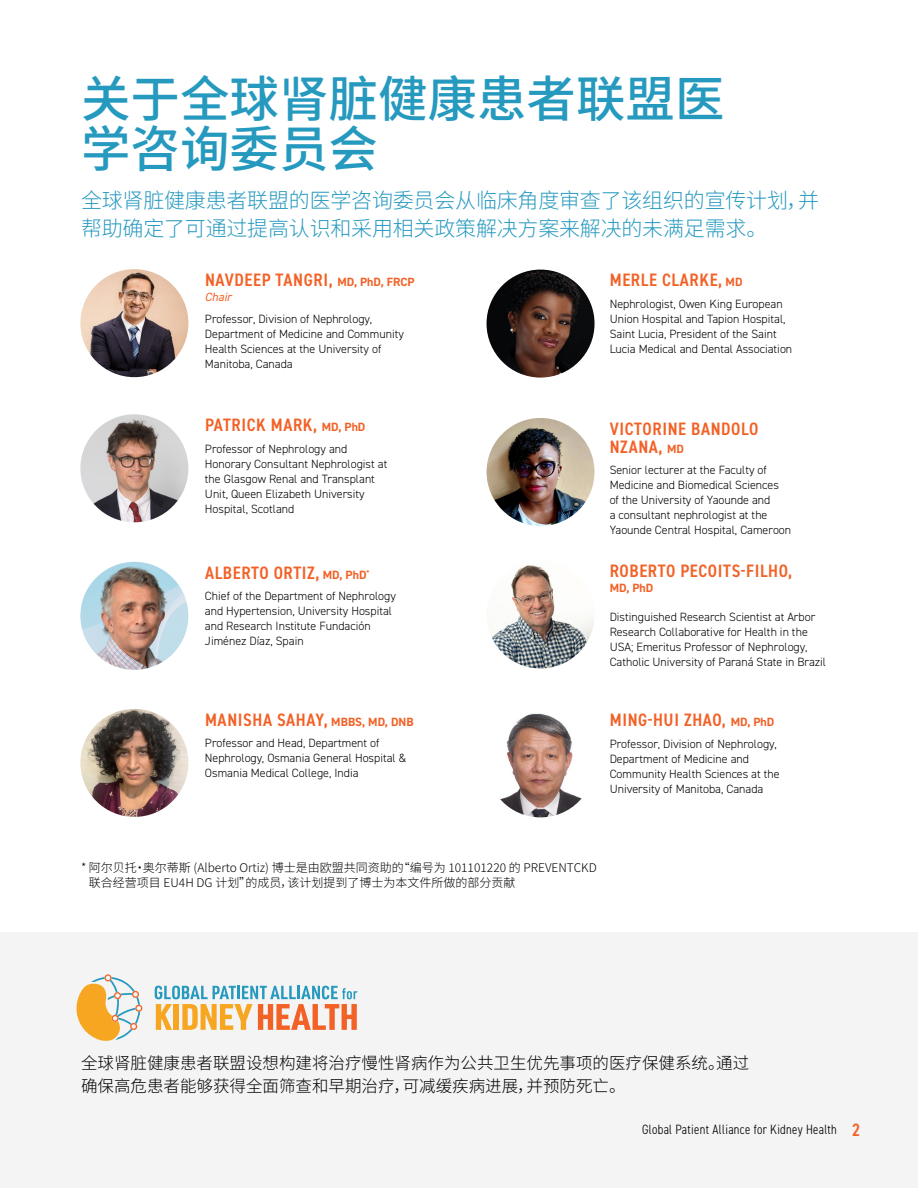
<style>
.page{position:relative;width:918px;height:1188px;background:#fff}
.page>*{position:absolute;margin:0;border:0;box-sizing:border-box;transform-origin:0 0}
.t1{font:500 49.5px/49.5px "Source Han Sans SC";color:#2699bf}
.t2{font:300 21px/28.5px "Source Han Sans SC";letter-spacing:-.01em;color:#2699bf}
.t3{font:600 condensed 18px/18px "DIN2014";letter-spacing:.035em;color:#f26126}
.t4{font:300 16.5px/22.5px "Source Han Sans SC";color:#000}
.t5{font:300 condensed 13.5px "DIN2014";letter-spacing:.025em;color:#000}
.t6{font:300 12px/15px "DIN2014";color:#000}
.t7{font:300 12px/15px "Source Han Sans SC";color:#000}
.t8{font:700 12px "DIN2014";color:#f26126}
.t9{font:italic 12px "DIN2014";color:#f26126}
.s1{font-weight:700;font-stretch:normal;font-size:12px}
.s2{font-weight:600;font-size:18px;color:#f26126}
</style>
<div class="page">
<div style="left:0;top:932px;width:918px;height:256px;background:#f4f4f4"></div>
<img style="left:80px;top:269px;width:108px;height:108px;border-radius:54px">
<img style="left:487px;top:709px;width:108px;height:108px;border-radius:54px">
<svg style="left:155px;top:986px;width:202px;height:44px"></svg>
<svg style="left:76px;top:974px;width:67px;height:67px"></svg>
<img style="left:487px;top:270px;width:108px;height:108px;border-radius:54px">
<img style="left:80px;top:414px;width:108px;height:108px;border-radius:54px">
<img style="left:487px;top:418px;width:108px;height:108px;border-radius:54px">
<img style="left:80px;top:562px;width:108px;height:108px;border-radius:54px">
<img style="left:80px;top:709px;width:108px;height:108px;border-radius:54px">
<img style="left:487px;top:561px;width:108px;height:108px;border-radius:54px">
<h1 class="t1" style="left:81px;top:76px;width:645px">关于全球肾脏健康患者联盟医学咨询委员会</h1>
<h2 class="t2" style="left:81px;top:186px;width:740px">全球肾脏健康患者联盟的医学咨询委员会从临床角度审查了该组织的宣传计划，并帮助确定了可通过提高认识和采用相关政策解决方案来解决的未满足需求。</h2>
<h3 class="t3" style="left:205px;top:270px;width:211px">NAVDEEP TANGRI, <span class="s1">MD, PhD, FRCP</span></h3>
<p class="t9" style="left:205px;top:289px;width:28px">Chair</p>
<p class="t6" style="left:205px;top:311px;width:200px">Professor, Division of Nephrology,<br>Department of Medicine and Community<br>Health Sciences at the University of<br>Manitoba, Canada</p>
<h3 class="t3" style="left:205px;top:415px;width:162px">PATRICK MARK, <span class="s1">MD, PhD</span></h3>
<p class="t6" style="left:205px;top:441px;width:184px">Professor of Nephrology and<br>Honorary Consultant Nephrologist at the Glasgow Renal and Transplant<br>Unit, Queen Elizabeth University<br>Hospital, Scotland</p>
<h3 class="t3" style="left:205px;top:563px;width:166px">ALBERTO ORTIZ, <span class="s1">MD, PhD</span><sup>*</sup></h3>
<p class="t6" style="left:205px;top:589px;width:192px">Chief of the Department of Nephrology and Hypertension, University Hospital and Research Institute Fundación Jiménez Díaz, Spain</p>
<h3 class="t3" style="left:205px;top:710px;width:210px">MANISHA SAHAY, <span class="s1">MBBS, MD, DNB</span></h3>
<p class="t6" style="left:205px;top:736px;width:203px">Professor and Head, Department of<br>Nephrology, Osmania General Hospital &amp;<br>Osmania Medical College, India</p>
<h3 class="t3" style="left:610px;top:271px;width:134px">MERLE CLARKE, <span class="s1">MD</span></h3>
<p class="t6" style="left:610px;top:296px;width:184px">Nephrologist, Owen King European Union Hospital and Tapion Hospital, Saint Lucia, President of the Saint Lucia Medical and Dental Association</p>
<h3 class="t3" style="left:610px;top:419px;width:150px">VICTORINE BANDOLO<br>NZANA, <span class="s1">MD</span></h3>
<p class="t6" style="left:610px;top:463px;width:183px">Senior lecturer at the Faculty of Medicine and Biomedical Sciences<br>of the University of Yaounde and<br>a consultant nephrologist at the Yaounde Central Hospital, Cameroon</p>
<h3 class="t3" style="left:610px;top:562px;width:184px">ROBERTO PECOITS-FILHO,</h3>
<p class="t8" style="left:610px;top:580px;width:45px">MD, PhD</p>
<p class="t6" style="left:610px;top:609px;width:218px">Distinguished Research Scientist at Arbor Research Collaborative for Health in the USA; Emeritus Professor of Nephrology, Catholic University of Paraná State in Brazil</p>
<h3 class="t3" style="left:610px;top:710px;width:166px">MING-HUI ZHAO, <span class="s1">MD, PhD</span></h3>
<p class="t6" style="left:610px;top:736px;width:171px">Professor, Division of Nephrology,<br>Department of Medicine and<br>Community Health Sciences at the<br>University of Manitoba, Canada</p>
<p class="t7" style="left:89px;top:860px;width:509px;text-indent:-8px">* 阿尔贝托·奥尔蒂斯 (Alberto Ortiz) 博士是由欧盟共同资助的“编号为 101101220 的 PREVENTCKD联合经营项目 EU4H DG 计划”的成员，该计划提到了博士为本文件所做的部分贡献</p>
<h3 class="t4" style="left:81px;top:1053px;width:670px">全球肾脏健康患者联盟设想构建将治疗慢性肾病作为公共卫生优先事项的医疗保健系统。通过确保高危患者能够获得全面筛查和早期治疗，可减缓疾病进展，并预防死亡。</h3>
<p class="t5" style="left:642px;top:1121px;width:220px">Global Patient Alliance for Kidney Health <span class="s2">2</span></p>
</div>
